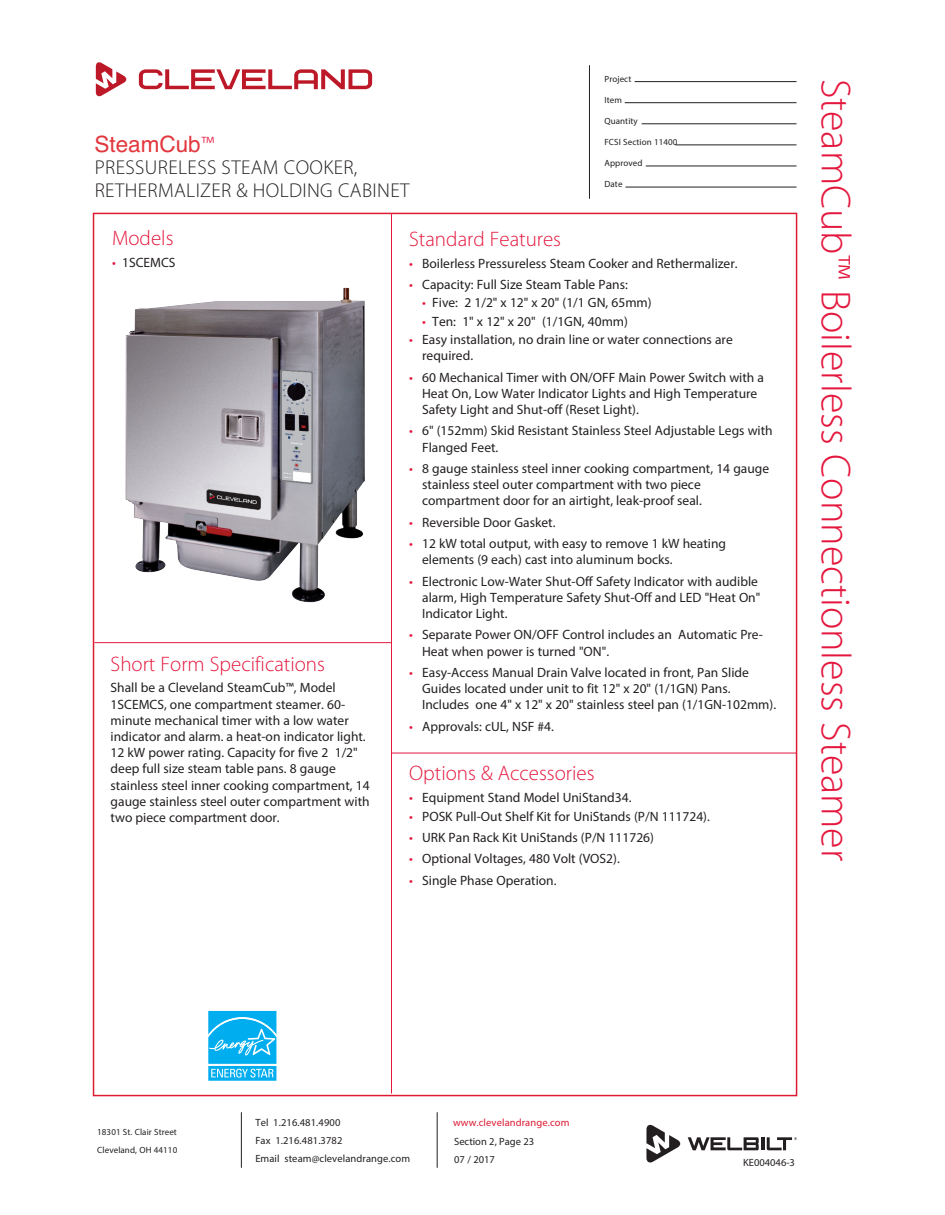
<style>
.page{position:relative;width:945px;height:1215px;background:#fff}
.page>*{position:absolute;margin:0;border:0;box-sizing:border-box;transform-origin:0 0}
.t1{font:300 42px "Myriad Pro";color:#e4183e}
.t2{font:22.5px "Helvetica";color:#e1373d}
.t3{font:300 21px "Myriad Pro";color:#e4183e}
.t4{font:300 20.1px/22.6px "Myriad Pro";letter-spacing:.02em;color:#231f20}
.t5{font:13.5px/16.2px "Myriad Pro";color:#231f20}
.t6{font:10.5px/18px "Myriad Pro";letter-spacing:.01em;color:#231f20}
.t7{font:10.5px "Myriad Pro";letter-spacing:.01em;color:#dc1a32}
.t8{font:9px/18px "Myriad Pro";letter-spacing:.01em;color:#231f20}
.s1{font-family:"Myriad Pro";font-weight:300;color:#e4183e}
.s2{color:#e4183e}
</style>
<div class="page">
<hr style="left:589px;top:65px;width:1px;height:134px;background:#231f20">
<svg style="left:688px;top:1137px;width:109px;height:13px"></svg>
<svg style="left:646px;top:1125px;width:35px;height:38px"></svg>
<hr style="left:241px;top:1112px;width:1px;height:56px;background:#231f20">
<hr style="left:437px;top:1112px;width:1px;height:56px;background:#231f20">
<svg style="left:96px;top:62px;width:31px;height:34px"></svg>
<svg style="left:139px;top:69px;width:233px;height:20px"></svg>
<hr style="left:635px;top:81px;width:162px;height:1px;background:#231f20">
<hr style="left:625px;top:102px;width:172px;height:1px;background:#231f20">
<hr style="left:642px;top:124px;width:155px;height:1px;background:#231f20">
<hr style="left:675px;top:145px;width:122px;height:1px;background:#231f20">
<hr style="left:646px;top:166px;width:151px;height:1px;background:#231f20">
<hr style="left:625px;top:187px;width:172px;height:1px;background:#231f20">
<hr style="left:391px;top:213px;width:1px;height:881px;background:#e4183e">
<hr style="left:94px;top:642px;width:298px;height:1px;background:#e4183e">
<hr style="left:392px;top:753px;width:404px;height:1px;background:#e4183e">
<img style="left:125px;top:288px;width:240px;height:314px">
<div style="left:207px;top:1009px;width:71px;height:57px;background:#f0fafe"></div>
<svg style="left:207px;top:1011px;width:71px;height:70px;background:#35bef2"></svg>
<h2 class="t2" style="left:94px;top:131px;width:121px">SteamCub<span class="s1">™</span></h2>
<h3 class="t4" style="left:95px;top:158px;width:316px">PRESSURELESS STEAM COOKER,<br>RETHERMALIZER &amp; HOLDING CABINET</h3>
<p class="t8" style="left:604px;top:70px;width:28px">Project</p>
<p class="t8" style="left:604px;top:91px;width:19px">Item</p>
<p class="t8" style="left:604px;top:112px;width:35px">Quantity</p>
<p class="t8" style="left:604px;top:133px;width:75px">FCSI Section 11400</p>
<p class="t8" style="left:604px;top:154px;width:40px">Approved</p>
<p class="t8" style="left:604px;top:175px;width:20px">Date</p>
<h3 class="t3" style="left:112px;top:230px;width:63px">Models</h3>
<p class="t5" style="left:112px;top:255px;width:65px"><span class="s2">•</span> 1SCEMCS</p>
<h3 class="t3" style="left:111px;top:656px;width:216px">Short Form Specifications</h3>
<p class="t5" style="left:111px;top:681px;width:261px">Shall be a Cleveland SteamCub™, Model 1SCEMCS, one compartment steamer. 60- minute mechanical timer with a low water indicator and alarm. a heat-on indicator light.<br>12 kW power rating. Capacity for five 2 1/2" deep full size steam table pans. 8 gauge stainless steel inner cooking compartment, 14 gauge stainless steel outer compartment with two piece compartment door.</p>
<h3 class="t3" style="left:409px;top:231px;width:153px">Standard Features</h3>
<p class="t5" style="left:409px;top:256px;width:330px"><span class="s2">•</span> Boilerless Pressureless Steam Cooker and Rethermalizer.</p>
<p class="t5" style="left:409px;top:277px;width:220px"><span class="s2">•</span> Capacity: Full Size Steam Table Pans:</p>
<p class="t5" style="left:422px;top:296px;width:231px"><span class="s2">•</span> Five: 2 1/2" x 12" x 20" (1/1 GN, 65mm)</p>
<p class="t5" style="left:422px;top:314px;width:207px"><span class="s2">•</span> Ten: 1" x 12" x 20" (1/1GN, 40mm)</p>
<p class="t5" style="left:422px;top:332px;width:312px;text-indent:-13px"><span class="s2">•</span> Easy installation, no drain line or water connections are required.</p>
<p class="t5" style="left:422px;top:370px;width:343px;text-indent:-13px"><span class="s2">•</span> 60 Mechanical Timer with ON/OFF Main Power Switch with a<br>Heat On, Low Water Indicator Lights and High Temperature<br>Safety Light and Shut-off (Reset Light).</p>
<p class="t5" style="left:422px;top:424px;width:352px;text-indent:-13px"><span class="s2">•</span> 6" (152mm) Skid Resistant Stainless Steel Adjustable Legs with<br>Flanged Feet.</p>
<p class="t5" style="left:422px;top:461px;width:348px;text-indent:-13px"><span class="s2">•</span> 8 gauge stainless steel inner cooking compartment, 14 gauge stainless steel outer compartment with two piece compartment door for an airtight, leak-proof seal.</p>
<p class="t5" style="left:409px;top:515px;width:148px"><span class="s2">•</span> Reversible Door Gasket.</p>
<p class="t5" style="left:422px;top:536px;width:305px;text-indent:-13px"><span class="s2">•</span> 12 kW total output, with easy to remove 1 kW heating elements (9 each) cast into aluminum bocks.</p>
<p class="t5" style="left:422px;top:574px;width:340px;text-indent:-13px"><span class="s2">•</span> Electronic Low-Water Shut-Off Safety Indicator with audible alarm, High Temperature Safety Shut-Off and LED "Heat On"<br>Indicator Light.</p>
<p class="t5" style="left:422px;top:628px;width:342px;text-indent:-13px"><span class="s2">•</span> Separate Power ON/OFF Control includes an Automatic Pre-<br>Heat when power is turned "ON".</p>
<p class="t5" style="left:422px;top:665px;width:356px;text-indent:-13px"><span class="s2">•</span> Easy-Access Manual Drain Valve located in front, Pan Slide<br>Guides located under unit to fit 12" x 20" (1/1GN) Pans.<br>Includes one 4" x 12" x 20" stainless steel pan (1/1GN-102mm).</p>
<p class="t5" style="left:409px;top:719px;width:146px"><span class="s2">•</span> Approvals: cUL, NSF #4.</p>
<h3 class="t3" style="left:409px;top:765px;width:187px">Options &amp; Accessories</h3>
<p class="t5" style="left:409px;top:791px;width:224px"><span class="s2">•</span> Equipment Stand Model UniStand34.</p>
<p class="t5" style="left:409px;top:809px;width:302px"><span class="s2">•</span> POSK Pull-Out Shelf Kit for UniStands (P/N 111724).</p>
<p class="t5" style="left:409px;top:830px;width:246px"><span class="s2">•</span> URK Pan Rack Kit UniStands (P/N 111726)</p>
<p class="t5" style="left:409px;top:852px;width:212px"><span class="s2">•</span> Optional Voltages, 480 Volt (VOS2).</p>
<p class="t5" style="left:409px;top:873px;width:149px"><span class="s2">•</span> Single Phase Operation.</p>
<h1 class="t1" style="left:852px;top:79px;width:784px;rotate:90deg">SteamCub™ Boilerless Connectionless Steamer</h1>
<p class="t8" style="left:97px;top:1123px;width:82px">18301 St. Clair Street<br>Cleveland, OH 44110</p>
<p class="t6" style="left:255px;top:1115px;width:156px">Tel 1.216.481.4900<br>Fax 1.216.481.3782<br>Email steam@clevelandrange.com</p>
<p class="t7" style="left:453px;top:1119px;width:118px">www.clevelandrange.com</p>
<p class="t6" style="left:454px;top:1133px;width:82px">Section 2, Page 23<br>07 / 2017</p>
<p class="t6" style="left:743px;top:1155px;width:53px">KE004046-3</p>
</div>
